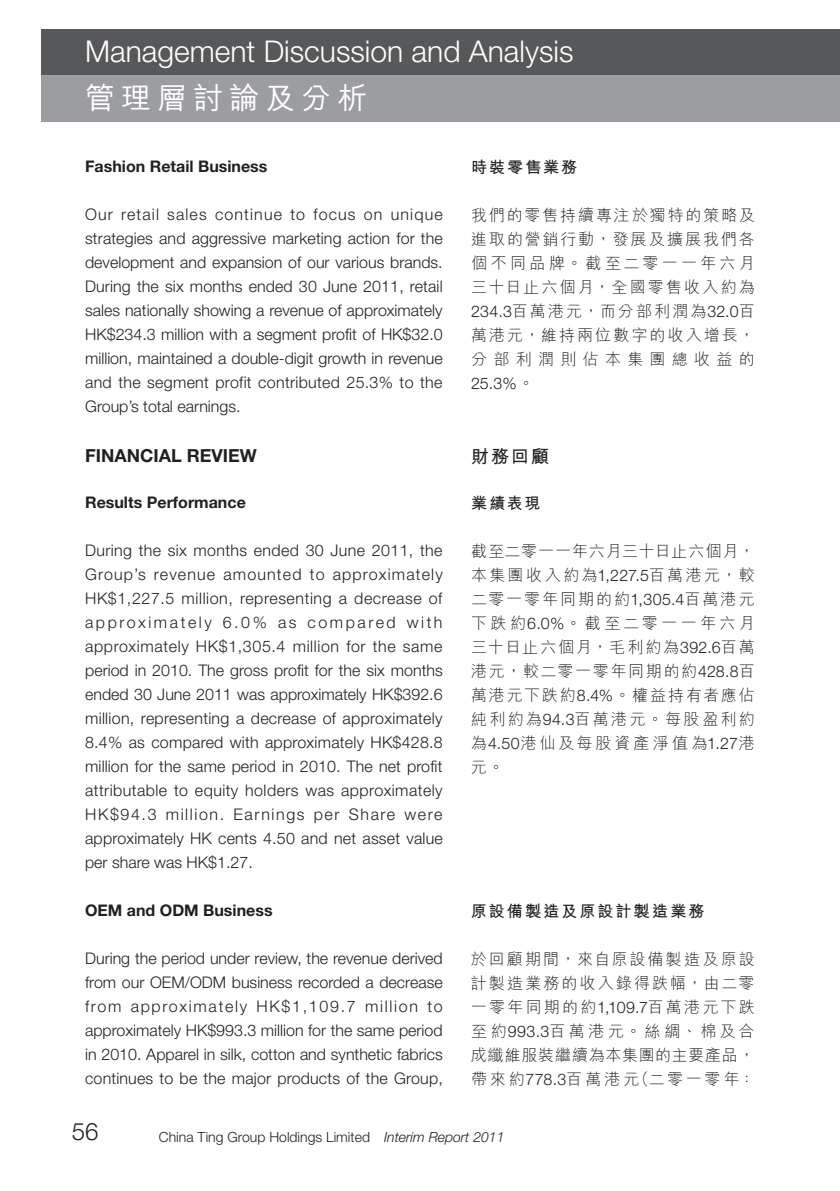
<style>
.page{position:relative;width:840px;height:1191px;background:#fff}
.page>*{position:absolute;margin:0;border:0;box-sizing:border-box;transform-origin:0 0}
.t1{font:300 30px "Helvetica Neue LT Std";color:#fff}
.t2{font:500 30px "M Hei HK";letter-spacing:.2em;color:#fff}
.t3{font:300 24px "Helvetica Neue LT Std";color:#231f20}
.t4{font:700 18px "Helvetica Neue LT Std";color:#231f20}
.t5{font:700 18px "M Hei HK";color:#231f20}
.t6{font:300 16px/24px "Helvetica Neue LT Std";letter-spacing:.01em;color:#231f20;text-align:justify}
.t7{font:300 16px/24px "M Hei HK";letter-spacing:.135em;color:#231f20;text-align:justify}
.t8{font:700 16px "Helvetica Neue LT Std";color:#231f20}
.t9{font:700 16px "M Hei HK";letter-spacing:.13em;color:#231f20}
.t10{font:300 14px "Helvetica Neue LT Std";color:#231f20}
.s1{font-family:"Helvetica Neue LT Std"}
.s2{font-family:"M Hei HK"}
.s3{font-style:italic}
</style>
<div class="page">
<div style="left:42px;top:29px;width:797px;height:47px;background:#57585a"></div>
<div style="left:42px;top:75px;width:797px;height:47px;background:#9b9da0"></div>
<h1 class="t1" style="left:85px;top:33px;width:489px">Management Discussion and Analysis</h1>
<h1 class="t2" style="left:85px;top:76px;width:283px">管理層討論及分析</h1>
<p class="t8" style="left:85px;top:156px;width:184px">Fashion Retail Business</p>
<p class="t6" style="left:85px;top:202px;width:359px">Our retail sales continue to focus on unique strategies and aggressive marketing action for the development and expansion of our various brands.<br>During the six months ended 30 June 2011, retail sales nationally showing a revenue of approximately HK$234.3 million with a segment profit of HK$32.0 million, maintained a double-digit growth in revenue and the segment profit contributed 25.3% to the Group’s total earnings.</p>
<p class="t4" style="left:85px;top:444px;width:173px">FINANCIAL REVIEW</p>
<p class="t8" style="left:85px;top:492px;width:162px">Results Performance</p>
<p class="t6" style="left:85px;top:538px;width:359px">During the six months ended 30 June 2011, the Group’s revenue amounted to approximately HK$1,227.5 million, representing a decrease of approximately 6.0% as compared with approximately HK$1,305.4 million for the same period in 2010. The gross profit for the six months ended 30 June 2011 was approximately HK$392.6 million, representing a decrease of approximately 8.4% as compared with approximately HK$428.8 million for the same period in 2010. The net profit attributable to equity holders was approximately HK$94.3 million. Earnings per Share were approximately HK cents 4.50 and net asset value per share was HK$1.27.</p>
<p class="t8" style="left:85px;top:900px;width:189px">OEM and ODM Business</p>
<p class="t6" style="left:85px;top:946px;width:359px">During the period under review, the revenue derived from our OEM/ODM business recorded a decrease from approximately HK$1,109.7 million to approximately HK$993.3 million for the same period in 2010. Apparel in silk, cotton and synthetic fabrics continues to be the major products of the Group,</p>
<p class="t9" style="left:471px;top:156px;width:108px">時裝零售業務</p>
<p class="t7" style="left:471px;top:203px;width:285px">我們的零售持續專注於獨特的策略及進取的營銷行動，發展及擴展我們各個不同品牌。截至二零一一年六月三十日止六個月，全國零售收入約為<span class="s1">234.3</span>百萬港元，而分部利潤為<span class="s1">32.0</span>百萬港元，維持兩位數字的收入增長，分部利潤則佔本集團總收益的</p>
<p class="t6" style="left:471px;top:371px;width:64px">25.3%<span class="s2">。</span></p>
<p class="t5" style="left:471px;top:443px;width:80px">財務回顧</p>
<p class="t9" style="left:471px;top:492px;width:71px">業績表現</p>
<p class="t7" style="left:470px;top:539px;width:285px">截至二零一一年六月三十日止六個月，本集團收入約為<span class="s1">1,227.5</span>百萬港元，較二零一零年同期的約<span class="s1">1,305.4</span>百萬港元下跌約<span class="s1">6.0%</span>。截至二零一一年六月三十日止六個月，毛利約為<span class="s1">392.6</span>百萬港元，較二零一零年同期的約<span class="s1">428.8</span>百萬港元下跌約<span class="s1">8.4%</span>。權益持有者應佔純利約為<span class="s1">94.3</span>百萬港元。每股盈利約為<span class="s1">4.50</span>港仙及每股資產淨值為<span class="s1">1.27</span>港元。</p>
<p class="t9" style="left:470px;top:900px;width:235px">原設備製造及原設計製造業務</p>
<p class="t7" style="left:470px;top:947px;width:285px">於回顧期間，來自原設備製造及原設計製造業務的收入錄得跌幅，由二零一零年同期的約<span class="s1">1,109.7</span>百萬港元下跌至約<span class="s1">993.3</span>百萬港元。絲綢、棉及合成纖維服裝繼續為本集團的主要產品，帶來約<span class="s1">778.3</span>百萬港元（二零一零年：</p>
<h2 class="t3" style="left:72px;top:1116px;width:28px">56</h2>
<p class="t10" style="left:159px;top:1128px;width:347px">China Ting Group Holdings Limited <span class="s3">Interim Report 2011</span></p>
</div>
